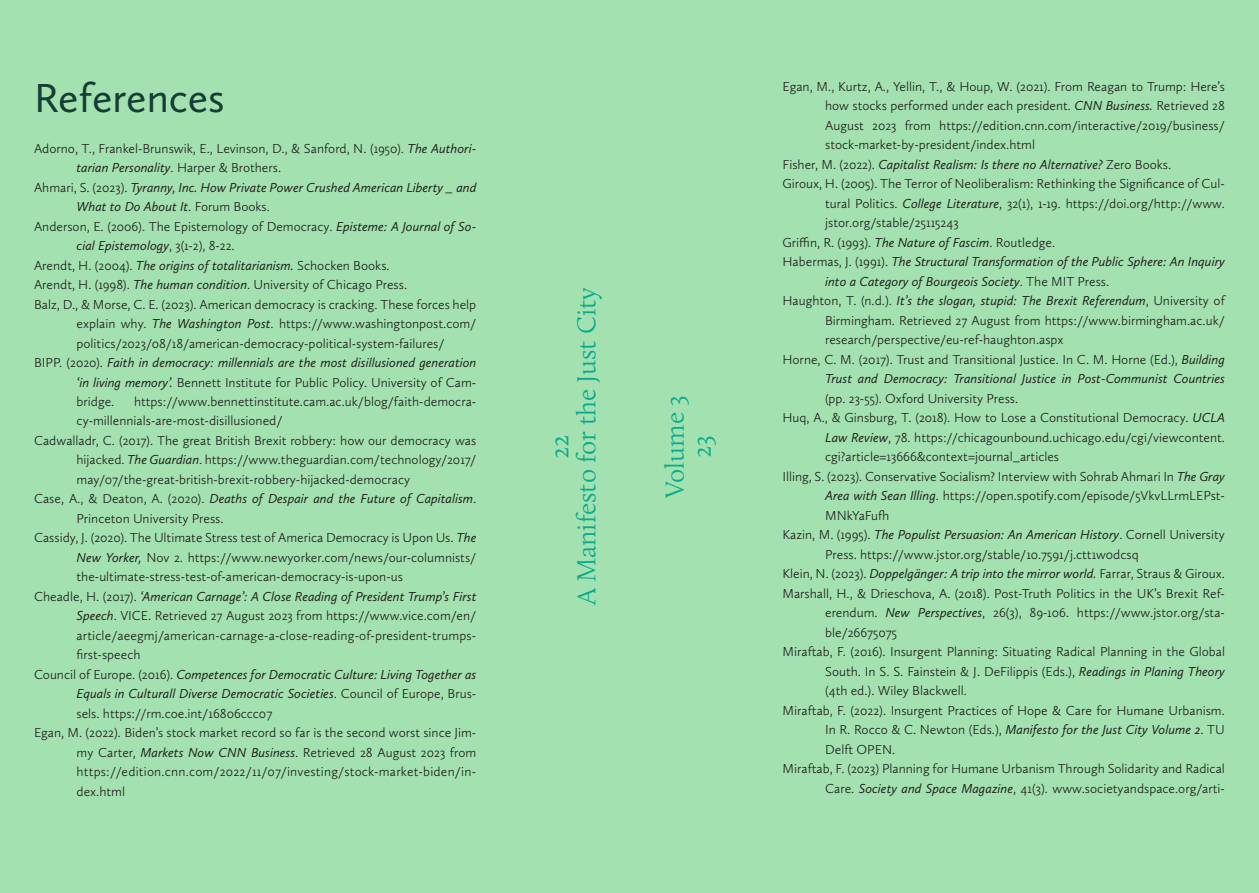
<style>
.page{position:relative;width:1259px;height:893px;background:#a3e2b0}
.page>*{position:absolute;margin:0;border:0;box-sizing:border-box;transform-origin:0 0}
.Body_-_title_-_bleed{font:42px "Calluna Sans";color:#153d35}
.t1{font:300 27px/27px "Calluna";color:#08ab8e;text-align:center}
.t2{font:300 13.5px/19.5px "Calluna Sans";color:#231f20;text-align:justify}
.t3{font:italic 13.5px/19.5px "Calluna Sans";color:#231f20}
.s1{font-weight:400;font-style:italic}
.s2{font-weight:300;font-style:normal}
</style>
<div class="page">
<p class="Body_-_title_-_bleed" style="left:34px;top:73px;width:192px">References</p>
<p class="t2" style="left:77px;top:138px;width:401px;text-indent:-43px">Adorno, T., Frankel-Brunswik, E., Levinson, D., &amp; Sanford, N. (1950). <span class="s1">The Authori&shy;tarian Personality</span>. Harper &amp; Brothers.</p>
<p class="t3" style="left:77px;top:177px;width:401px;text-indent:-43px"><span class="s2">Ahmari, S. (2023).</span> Tyranny, Inc. How Private Power Crushed American Liberty _ and<br>What to Do About It<span class="s2">. Forum Books.</span></p>
<p class="t2" style="left:77px;top:216px;width:401px;text-indent:-43px">Anderson, E. (2006). The Epistemology of Democracy. <span class="s1">Episteme: A Journal of So&shy;cial Epistemology</span>, 3(1-2), 8-22.</p>
<p class="t2" style="left:34px;top:255px;width:357px">Arendt, H. (2004). <span class="s1">The origins of totalitarianism.</span> Schocken Books.</p>
<p class="t2" style="left:34px;top:275px;width:375px">Arendt, H. (1998). <span class="s1">The human condition</span>. University of Chicago Press.</p>
<p class="t2" style="left:77px;top:294px;width:401px;text-indent:-43px">Balz, D., &amp; Morse, C. E. (2023). American democracy is cracking. These forces help explain why. <span class="s1">The Washington Post</span>. https://www.washingtonpost.com/ politics/2023/08/18/american-democracy-political-system-failures/</p>
<p class="t3" style="left:77px;top:353px;width:401px;text-align:justify;text-indent:-43px"><span class="s2">BIPP. (2020).</span> Faith in democracy: millennials are the most disillusioned generation ‘in living memory’. <span class="s2">Bennett Institute for Public Policy. University of Cam&shy;bridge.</span></p>
<p class="t2" style="left:77px;top:392px;width:401px;text-indent:57px">https://www.bennettinstitute.cam.ac.uk/blog/faith-democra&shy;cy-millennials-are-most-disillusioned/</p>
<p class="t2" style="left:77px;top:431px;width:401px;text-indent:-43px">Cadwalladr, C. (2017). The great British Brexit robbery: how our democracy was hijacked. <span class="s1">The Guardian</span>. https://www.theguardian.com/technology/2017/ may/07/the-great-british-brexit-robbery-hijacked-democracy</p>
<p class="t2" style="left:77px;top:489px;width:401px;text-indent:-43px">Case, A., &amp; Deaton, A. (2020). <span class="s1">Deaths of Despair and the Future of Capitalism</span>.<br>Princeton University Press.</p>
<p class="t2" style="left:77px;top:528px;width:401px;text-indent:-43px">Cassidy, J. (2020). The Ultimate Stress test of America Democracy is Upon Us. <span class="s1">The New Yorker,</span> Nov 2. https://www.newyorker.com/news/our-columnists/ the-ultimate-stress-test-of-american-democracy-is-upon-us</p>
<p class="t2" style="left:77px;top:586px;width:401px;text-indent:-43px">Cheadle, H. (2017). <span class="s1">‘American Carnage’: A Close Reading of President Trump’s First Speech</span>. VICE. Retrieved 27 August 2023 from https://www.vice.com/en/ article/aeegmj/american-carnage-a-close-reading-of-president-trumps&shy;first-speech</p>
<p class="t3" style="left:77px;top:664px;width:401px;text-align:justify;text-indent:-43px"><span class="s2">Council of Europe. (2016).</span> Competences for Democratic Culture: Living Together as Equals in Culturall Diverse Democratic Societies<span class="s2">. Council of Europe, Brus&shy;sels. https://rm.coe.int/16806ccc07</span></p>
<p class="t2" style="left:77px;top:723px;width:401px;text-indent:-43px">Egan, M. (2022). Biden’s stock market record so far is the second worst since Jim&shy;my Carter, <span class="s1">Markets Now CNN Business</span>. Retrieved 28 August 2023 from https://edition.cnn.com/2022/11/07/investing/stock-market-biden/in&shy;dex.html</p>
<h2 class="t1" style="left:546px;top:605px;width:319px;rotate:-90deg">22<br>A Manifesto for the Just City</h2>
<h2 class="t1" style="left:661px;top:498px;width:104px;rotate:-90deg">Volume 3<br>23</h2>
<p class="t2" style="left:825px;top:76px;width:401px;text-indent:-43px">Egan, M., Kurtz, A., Yellin, T., &amp; Houp, W. (2021). From Reagan to Trump: Here’s how stocks performed under each president. <span class="s1">CNN Business.</span> Retrieved 28<br>August 2023 from https://edition.cnn.com/interactive/2019/business/ stock-market-by-president/index.html</p>
<p class="t3" style="left:782px;top:154px;width:390px"><span class="s2">Fisher, M. (2022).</span> Capitalist Realism: Is there no Alternative? <span class="s2">Zero Books.</span></p>
<p class="t2" style="left:825px;top:174px;width:401px;text-indent:-43px">Giroux, H. (2005). The Terror of Neoliberalism: Rethinking the Significance of Cul&shy;tural Politics. <span class="s1">College Literature</span>, 32(1), 1-19. https://doi.org/http://www. jstor.org/stable/25115243</p>
<p class="t2" style="left:782px;top:232px;width:274px">Griffin, R. (1993). <span class="s1">The Nature of Fascim</span>. Routledge.</p>
<p class="t3" style="left:825px;top:252px;width:401px;text-indent:-43px"><span class="s2">Habermas, J. (1991).</span> The Structural Transformation of the Public Sphere: An Inquiry into a Category of Bourgeois Society<span class="s2">. The MIT Press.</span></p>
<p class="t2" style="left:825px;top:291px;width:401px;text-indent:-43px">Haughton, T. (n.d.). <span class="s1">It’s the slogan, stupid: The Brexit Referendum</span>, University of Birmingham. Retrieved 27 August from https://www.birmingham.ac.uk/ research/perspective/eu-ref-haughton.aspx</p>
<p class="t2" style="left:825px;top:349px;width:401px;text-indent:-43px">Horne, C. M. (2017). Trust and Transitional Justice. In C. M. Horne (Ed.), <span class="s1">Building Trust and Democracy: Transitional Justice in Post-Communist Countries </span>(pp. 23-55). Oxford University Press.</p>
<p class="t2" style="left:825px;top:408px;width:401px;text-indent:-43px">Huq, A., &amp; Ginsburg, T. (2018). How to Lose a Constitutional Democracy. <span class="s1">UCLA Law Review</span>, 78. https://chicagounbound.uchicago.edu/cgi/viewcontent. cgi?article=13666&amp;context=journal_articles</p>
<p class="t2" style="left:825px;top:466px;width:401px;text-indent:-43px">Illing, S. (2023). Conservative Socialism? Interview with Sohrab Ahmari In <span class="s1">The Gray Area with Sean Illing</span>. https://open.spotify.com/episode/5VkvLLrmLEPst-MNkYaFufh</p>
<p class="t2" style="left:825px;top:525px;width:401px;text-indent:-43px">Kazin, M. (1995). <span class="s1">The Populist Persuasion: An American History</span>. Cornell University<br>Press. https://www.jstor.org/stable/10.7591/j.ctt1w0dcsq</p>
<p class="t3" style="left:782px;top:564px;width:444px"><span class="s2">Klein, N. (2023).</span> Doppelgänger: A trip into the mirror world. <span class="s2">Farrar, Straus &amp; Giroux.</span></p>
<p class="t2" style="left:825px;top:583px;width:401px;text-indent:-43px">Marshall, H., &amp; Drieschova, A. (2018). Post-Truth Politics in the UK’s Brexit Ref&shy;erendum. <span class="s1">New Perspectives</span>, 26(3), 89-106. https://www.jstor.org/sta&shy;ble/26675075</p>
<p class="t2" style="left:825px;top:642px;width:401px;text-indent:-43px">Miraftab, F. (2016). Insurgent Planning: Situating Radical Planning in the Global South. In S. S. Fainstein &amp; J. DeFilippis (Eds.), <span class="s1">Readings in Planing Theory </span>(4th ed.). Wiley Blackwell.</p>
<p class="t2" style="left:825px;top:700px;width:401px;text-indent:-43px">Miraftab, F. (2022). Insurgent Practices of Hope &amp; Care for Humane Urbanism.<br>In R. Rocco &amp; C. Newton (Eds.), <span class="s1">Manifesto for the Just City Volume 2</span>. TU Delft OPEN.</p>
<p class="t2" style="left:782px;top:759px;width:444px;text-align:right">Miraftab, F. (2023) Planning for Humane Urbanism Through Solidarity and Radical<br>Care. <span class="s1">Society and Space Magazine</span>, 41(3). www.societyandspace.org/arti-</p>
</div>
